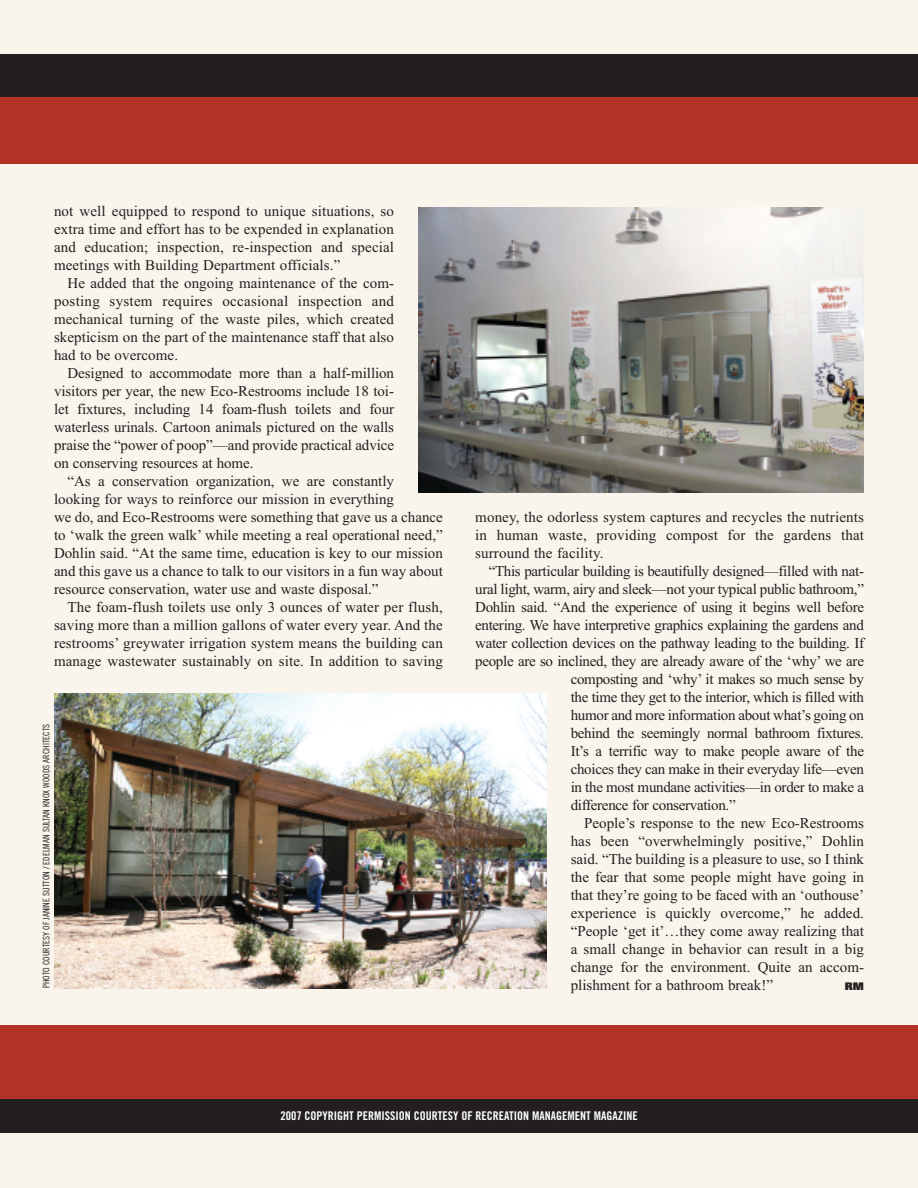
<style>
.page{position:relative;width:918px;height:1188px;background:#f9f5ec}
.page>*{position:absolute;margin:0;border:0;box-sizing:border-box;transform-origin:0 0}
.t1{font:15px/18px "Times";color:#231f20;text-align:justify}
.t2{font:15px "Times";letter-spacing:-.02em;color:#231f20}
.t3{font:12px "Trade Gothic Bold Cond Twenty";color:#fff}
.t4{font:900 10.5px "Univers";color:#231f20}
.t5{font:9px "Trade Gothic Cond Eighteen";color:#231f20}
</style>
<div class="page">
<div style="left:0;top:1099px;width:918px;height:34px;background:#231f20"></div>
<div style="left:0;top:1026px;width:918px;height:73px;background:#b23326"></div>
<div style="left:0;top:54px;width:918px;height:43px;background:#231f20"></div>
<div style="left:0;top:97px;width:918px;height:67px;background:#b23326"></div>
<img style="left:418px;top:207px;width:446px;height:286px">
<img style="left:54px;top:694px;width:493px;height:294px">
<p class="t1" style="left:54px;top:202px;width:342px">not well equipped to respond to unique situations, so extra time and effort has to be expended in explanation and education; inspection, re-inspection and special meetings with Building Department officials.”</p>
<p class="t1" style="left:54px;top:274px;width:342px;text-indent:14px">He added that the ongoing maintenance of the com&shy;posting system requires occasional inspection and mechanical turning of the waste piles, which created skepticism on the part of the maintenance staff that also had to be overcome.</p>
<p class="t1" style="left:54px;top:364px;width:342px;text-indent:14px">Designed to accommodate more than a half-million visitors per year, the new Eco-Restrooms include 18 toi&shy;let fixtures, including 14 foam-flush toilets and four waterless urinals. Cartoon animals pictured on the walls praise the “power of poop”—and provide practical advice on conserving resources at home.</p>
<p class="t1" style="left:54px;top:472px;width:390px;text-align:left;text-indent:14px">“As a conservation organization, we are constantly looking for ways to reinforce our mission in everything<br>we do, and Eco-Restrooms were something that gave us a chance to ‘walk the green walk’ while meeting a real operational need,” Dohlin said. “At the same time, education is key to our mission and this gave us a chance to talk to our visitors in a fun way about resource conservation, water use and waste disposal.”</p>
<p class="t1" style="left:54px;top:598px;width:390px;text-indent:14px">The foam-flush toilets use only 3 ounces of water per flush, saving more than a million gallons of water every year. And the restrooms’ greywater irrigation system means the building can manage wastewater sustainably on site. In addition to saving</p>
<p class="t5" style="left:43px;top:988px;width:266px;rotate:-90deg">PHOTO COURTESY OF JANINE SUTTON / EDELMAN SULTAN KNOX WOODS ARCHITECTS</p>
<p class="t1" style="left:475px;top:508px;width:390px">money, the odorless system captures and recycles the nutrients in human waste, providing compost for the gardens that surround the facility.</p>
<p class="t2" style="left:489px;top:562px;width:377px">“This particular building is beautifully designed—filled with nat-</p>
<p class="t2" style="left:475px;top:580px;width:390px">ural light, warm, airy and sleek—not your typical public bathroom,”</p>
<p class="t2" style="left:475px;top:598px;width:390px">Dohlin said. “And the experience of using it begins well before</p>
<p class="t2" style="left:475px;top:616px;width:390px">entering. We have interpretive graphics explaining the gardens and</p>
<p class="t2" style="left:475px;top:634px;width:390px">water collection devices on the pathway leading to the building. If</p>
<p class="t2" style="left:475px;top:652px;width:390px">people are so inclined, they are already aware of the ‘why’ we are</p>
<p class="t2" style="left:571px;top:670px;width:295px">composting and ‘why’ it makes so much sense by</p>
<p class="t2" style="left:571px;top:688px;width:295px">the time they get to the interior, which is filled with</p>
<p class="t2" style="left:571px;top:706px;width:295px">humor and more information about what’s going on</p>
<p class="t2" style="left:571px;top:724px;width:295px">behind the seemingly normal bathroom fixtures.</p>
<p class="t2" style="left:571px;top:742px;width:295px">It’s a terrific way to make people aware of the</p>
<p class="t2" style="left:571px;top:760px;width:295px">choices they can make in their everyday life—even</p>
<p class="t2" style="left:571px;top:778px;width:295px">in the most mundane activities—in order to make a</p>
<p class="t2" style="left:571px;top:796px;width:166px">difference for conservation.”</p>
<p class="t1" style="left:584px;top:814px;width:281px">People’s response to the new Eco-Restrooms</p>
<p class="t1" style="left:571px;top:832px;width:295px">has been “overwhelmingly positive,” Dohlin</p>
<p class="t1" style="left:571px;top:850px;width:295px">said. “The building is a pleasure to use, so I think</p>
<p class="t1" style="left:571px;top:868px;width:295px">the fear that some people might have going in</p>
<p class="t1" style="left:571px;top:886px;width:295px">that they’re going to be faced with an ‘outhouse’</p>
<p class="t1" style="left:571px;top:904px;width:295px">experience is quickly overcome,” he added.</p>
<p class="t1" style="left:571px;top:922px;width:295px">“People ‘get it’…they come away realizing that</p>
<p class="t1" style="left:571px;top:940px;width:295px">a small change in behavior can result in a big</p>
<p class="t1" style="left:571px;top:958px;width:295px">change for the environment. Quite an accom-</p>
<p class="t1" style="left:571px;top:976px;width:204px">plishment for a bathroom break!”</p>
<p class="t4" style="left:845px;top:982px;width:21px">RM</p>
<p class="t3" style="left:280px;top:1112px;width:359px">2007 COPYRIGHT PERMISSION COURTESY OF RECREATION MANAGEMENT MAGAZINE</p>
</div>
